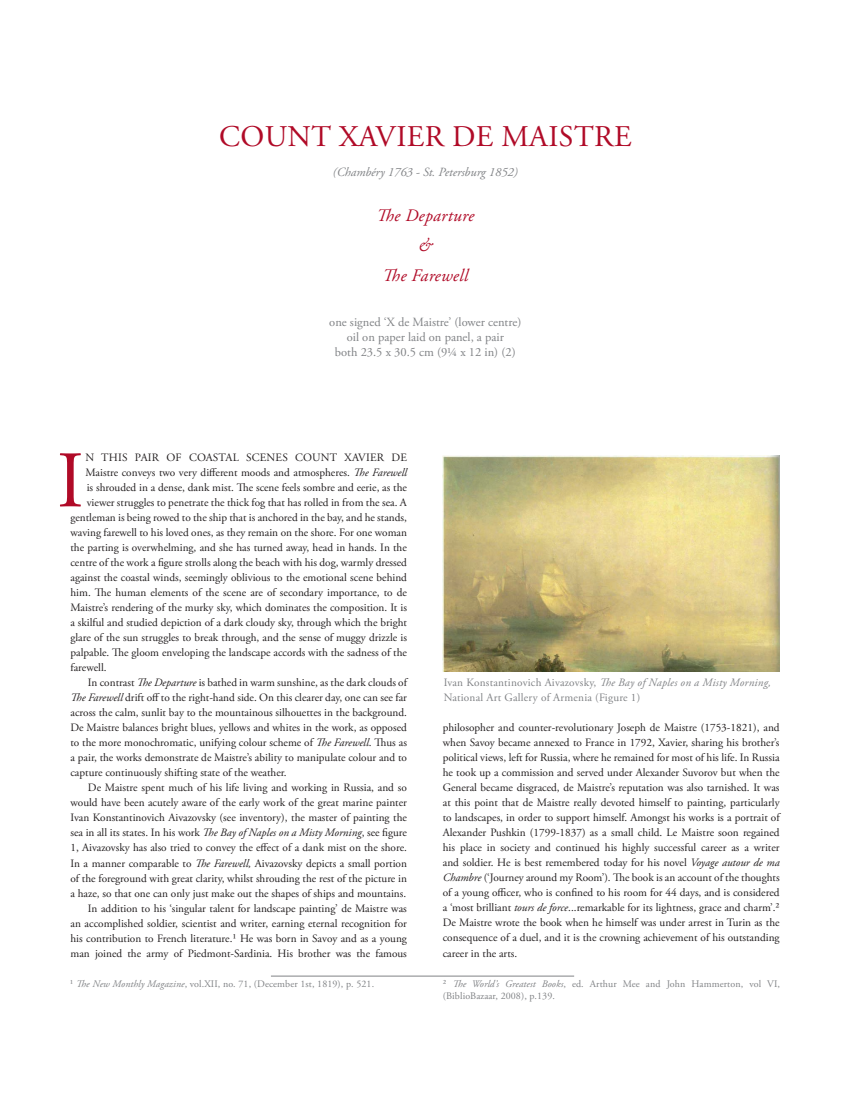
<style>
.page{position:relative;width:851px;height:1110px;background:#fff}
.page>*{position:absolute;margin:0;border:0;box-sizing:border-box;transform-origin:0 0}
.t1{font:80px "Adobe Garamond Pro";color:#b00a27}
.t2{font:30px "Adobe Garamond Pro";letter-spacing:.015em;color:#b00a27}
.t3{font:italic 17.5px/30px "Adobe Garamond Pro";letter-spacing:.02em;color:#b00a27;text-align:center}
.t4{font:12.5px/15px "Adobe Garamond Pro";color:#808285;text-align:center}
.t5{font:italic 12.5px "Adobe Garamond Pro";color:#808285}
.t6{font:11.25px/15px "Adobe Garamond Pro";color:#231f20;text-align:justify}
.t7{font:11.25px/15px "Adobe Garamond Pro";letter-spacing:.02em;color:#808285}
.t8{font:10px/12px "Adobe Garamond Pro";letter-spacing:.01em;color:#808285}
.s1{font-style:italic}
</style>
<div class="page">
<img style="left:442px;top:455px;width:337px;height:216px">
<hr style="left:271px;top:975px;width:303px;height:1px;background:#808285">
<h2 class="t2" style="left:219px;top:118px;width:414px">COUNT XAVIER DE MAISTRE</h2>
<p class="t5" style="left:333px;top:164px;width:186px">(Chambéry 1763 - St. Petersburg 1852)</p>
<h3 class="t3" style="left:376px;top:201px;width:99px">The Departure &amp;<br>The Farewell</h3>
<p class="t4" style="left:329px;top:315px;width:194px">one signed ‘X de Maistre’ (lower centre) oil on paper laid on panel, a pair<br>both 23.5 x 30.5 cm (9¼ x 12 in) (2)</p>
<h1 class="t1" style="left:57px;top:433px;width:29px">I</h1>
<p class="t6" style="left:86px;top:450px;width:323px">N THIS PAIR OF COASTAL SCENES COUNT XAVIER DE</p>
<p class="t6" style="left:85px;top:465px;width:323px">Maistre conveys two very different moods and atmospheres. <span class="s1">The Farewell</span></p>
<p class="t6" style="left:87px;top:480px;width:322px">is shrouded in a dense, dank mist. The scene feels sombre and eerie, as the</p>
<p class="t6" style="left:87px;top:495px;width:321px">viewer struggles to penetrate the thick fog that has rolled in from the sea. A</p>
<p class="t6" style="left:70px;top:510px;width:338px">gentleman is being rowed to the ship that is anchored in the bay, and he stands,</p>
<p class="t6" style="left:70px;top:525px;width:338px">waving farewell to his loved ones, as they remain on the shore. For one woman</p>
<p class="t6" style="left:70px;top:540px;width:338px">the parting is overwhelming, and she has turned away, head in hands. In the</p>
<p class="t6" style="left:70px;top:555px;width:338px">centre of the work a figure strolls along the beach with his dog, warmly dressed</p>
<p class="t6" style="left:70px;top:570px;width:338px">against the coastal winds, seemingly oblivious to the emotional scene behind</p>
<p class="t6" style="left:70px;top:585px;width:338px">him. The human elements of the scene are of secondary importance, to de</p>
<p class="t6" style="left:70px;top:600px;width:338px">Maistre’s rendering of the murky sky, which dominates the composition. It is</p>
<p class="t6" style="left:70px;top:615px;width:338px">a skilful and studied depiction of a dark cloudy sky, through which the bright</p>
<p class="t6" style="left:70px;top:630px;width:338px">glare of the sun struggles to break through, and the sense of muggy drizzle is</p>
<p class="t6" style="left:70px;top:645px;width:338px">palpable. The gloom enveloping the landscape accords with the sadness of the</p>
<p class="t6" style="left:70px;top:660px;width:38px">farewell.</p>
<p class="t6" style="left:88px;top:675px;width:320px">In contrast <span class="s1">The Departure</span> is bathed in warm sunshine, as the dark clouds of</p>
<p class="t6" style="left:70px;top:690px;width:338px"><span class="s1">The Farewell</span> drift off to the right-hand side. On this clearer day, one can see far</p>
<p class="t6" style="left:70px;top:705px;width:338px">across the calm, sunlit bay to the mountainous silhouettes in the background.</p>
<p class="t6" style="left:70px;top:720px;width:338px">De Maistre balances bright blues, yellows and whites in the work, as opposed</p>
<p class="t6" style="left:70px;top:735px;width:338px">to the more monochromatic, unifying colour scheme of <span class="s1">The Farewell</span>. Thus as</p>
<p class="t6" style="left:70px;top:750px;width:338px">a pair, the works demonstrate de Maistre’s ability to manipulate colour and to</p>
<p class="t6" style="left:70px;top:765px;width:218px">capture continuously shifting state of the weather.</p>
<p class="t6" style="left:88px;top:780px;width:320px">De Maistre spent much of his life living and working in Russia, and so</p>
<p class="t6" style="left:70px;top:795px;width:338px">would have been acutely aware of the early work of the great marine painter</p>
<p class="t6" style="left:70px;top:810px;width:338px">Ivan Konstantinovich Aivazovsky (see inventory), the master of painting the</p>
<p class="t6" style="left:70px;top:825px;width:338px">sea in all its states. In his work <span class="s1">The Bay of Naples on a Misty Morning</span>, see figure</p>
<p class="t6" style="left:70px;top:840px;width:338px">1, Aivazovsky has also tried to convey the effect of a dank mist on the shore.</p>
<p class="t6" style="left:70px;top:855px;width:338px">In a manner comparable to <span class="s1">The Farewell,</span> Aivazovsky depicts a small portion</p>
<p class="t6" style="left:70px;top:870px;width:338px">of the foreground with great clarity, whilst shrouding the rest of the picture in</p>
<p class="t6" style="left:70px;top:885px;width:337px">a haze, so that one can only just make out the shapes of ships and mountains.</p>
<p class="t6" style="left:88px;top:900px;width:320px">In addition to his ‘singular talent for landscape painting’ de Maistre was</p>
<p class="t6" style="left:70px;top:915px;width:338px">an accomplished soldier, scientist and writer, earning eternal recognition for</p>
<p class="t6" style="left:70px;top:930px;width:338px">his contribution to French literature.¹ He was born in Savoy and as a young</p>
<p class="t6" style="left:70px;top:945px;width:338px">man joined the army of Piedmont-Sardinia. His brother was the famous</p>
<p class="t8" style="left:70px;top:977px;width:306px">¹ <span class="s1">The New Monthly Magazine</span>, vol.XII, no. 71, (December 1st, 1819), p. 521.</p>
<p class="t7" style="left:443px;top:675px;width:329px">Ivan Konstantinovich Aivazovsky, <span class="s1">The Bay of Naples on a Misty Morning,<br></span>National Art Gallery of Armenia (Figure 1)</p>
<p class="t6" style="left:442px;top:720px;width:338px">philosopher and counter-revolutionary Joseph de Maistre (1753-1821), and when Savoy became annexed to France in 1792, Xavier, sharing his brother’s political views, left for Russia, where he remained for most of his life. In Russia he took up a commission and served under Alexander Suvorov but when the General became disgraced, de Maistre’s reputation was also tarnished. It was at this point that de Maistre really devoted himself to painting, particularly to landscapes, in order to support himself. Amongst his works is a portrait of Alexander Pushkin (1799-1837) as a small child. Le Maistre soon regained his place in society and continued his highly successful career as a writer and soldier. He is best remembered today for his novel <span class="s1">Voyage autour de ma Chambre</span> (‘Journey around my Room’). The book is an account of the thoughts of a young officer, who is confined to his room for 44 days, and is considered a ‘most brilliant <span class="s1">tours de force</span>...remarkable for its lightness, grace and charm’.²<br>De Maistre wrote the book when he himself was under arrest in Turin as the consequence of a duel, and it is the crowning achievement of his outstanding career in the arts.</p>
<p class="t8" style="left:443px;top:977px;width:338px">² <span class="s1">The World’s Greatest Books</span>, ed. Arthur Mee and John Hammerton, vol VI, (BiblioBazaar, 2008), p.139.</p>
</div>
